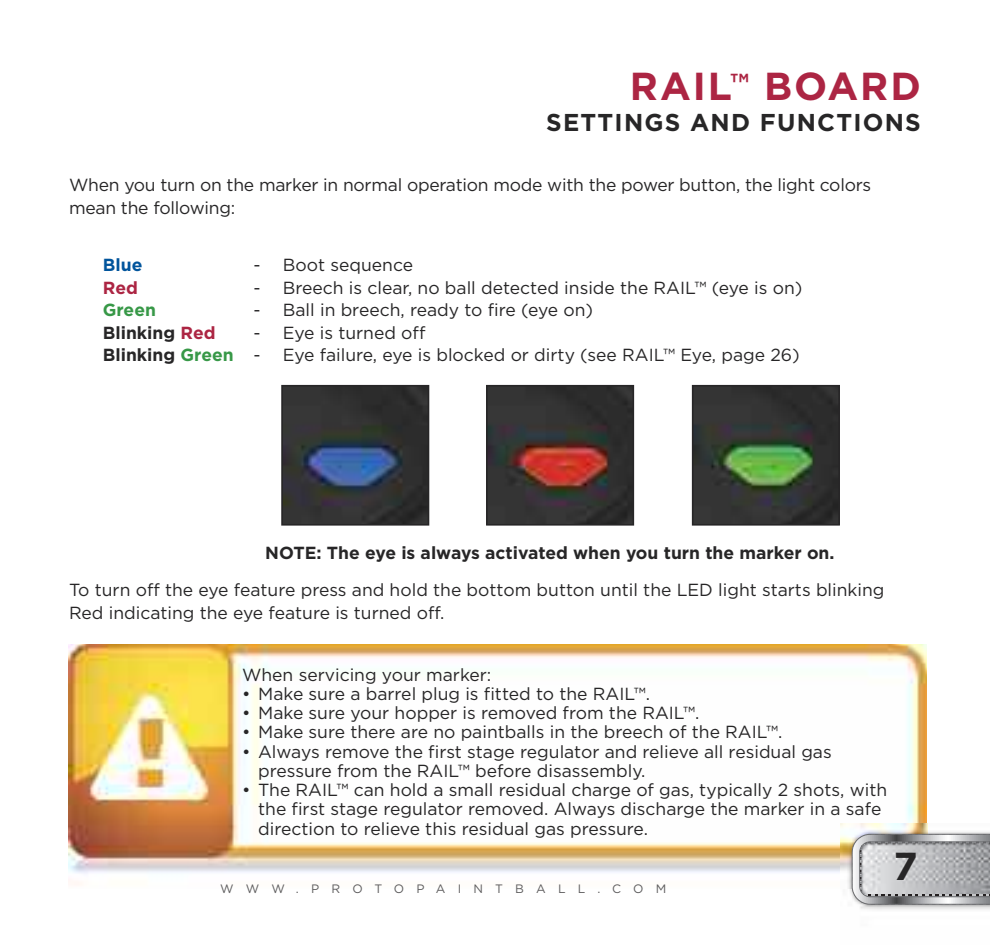
<style>
.page{position:relative;width:990px;height:945px;background:#fff}
.page>*{position:absolute;margin:0;border:0;box-sizing:border-box;transform-origin:0 0}
.t1{font:700 39px "Gotham";letter-spacing:.05em;color:#ac2543}
.t2{font:700 39px "Gotham";color:#272627}
.t3{font:700 24.5px "Gotham";letter-spacing:.05em;color:#272627}
.t4{font:17.5px/22.5px "Gotham";color:#272627}
.t5{font:700 17.5px "Gotham";color:#272627}
.t6{font:700 17.5px "Gotham";color:#379847}
.t7{font:700 17.5px "Gotham";color:#00549c}
.t8{font:700 17.5px "Gotham";color:#ac2543}
.t9{font:12.25px "Gotham";letter-spacing:1em;color:#5d5c5d}
.s1{color:#ac2543}
.s2{font-weight:700}
.s3{font-weight:700;color:#379847}
</style>
<div class="page">
<img style="left:284px;top:388px;width:142px;height:135px">
<div style="left:281px;top:385px;width:148px;height:141px;border:2px solid #272627"></div>
<img style="left:695px;top:388px;width:142px;height:135px">
<div style="left:692px;top:385px;width:148px;height:141px;border:2px solid #272627"></div>
<img style="left:489px;top:388px;width:142px;height:135px">
<div style="left:486px;top:385px;width:148px;height:141px;border:2px solid #272627"></div>
<img style="left:68px;top:644px;width:859px;height:241px">
<img style="left:841px;top:824px;width:149px;height:86px">
<svg style="left:852px;top:834px;width:138px;height:71px;background:#a2a3a5"></svg>
<img style="left:861px;top:843px;width:129px;height:51px">
<h1 class="t1" style="left:630px;top:64px;width:292px">RAIL<sup>™</sup> BOARD</h1>
<h2 class="t3" style="left:546px;top:108px;width:376px">SETTINGS AND FUNCTIONS</h2>
<p class="t4" style="left:69px;top:174px;width:804px">When you turn on the marker in normal operation mode with the power button, the light colors mean the following:</p>
<p class="t7" style="left:103px;top:255px;width:41px">Blue</p>
<p class="t4" style="left:253px;top:254px;width:161px">- Boot sequence</p>
<p class="t8" style="left:103px;top:277px;width:37px">Red</p>
<p class="t4" style="left:253px;top:276px;width:551px">- Breech is clear, no ball detected inside the RAIL™ (eye is on)</p>
<p class="t6" style="left:103px;top:300px;width:55px">Green</p>
<p class="t4" style="left:253px;top:299px;width:341px">- Ball in breech, ready to fire (eye on)</p>
<p class="t5" style="left:103px;top:322px;width:114px">Blinking <span class="s1">Red</span></p>
<p class="t4" style="left:103px;top:321px;width:324px;text-indent:151px">- Eye is turned off<br><span class="s2">Blinking</span> <span class="s3">Green</span> -</p>
<p class="t4" style="left:283px;top:344px;width:518px">Eye failure, eye is blocked or dirty (see RAIL™ Eye, page 26)</p>
<p class="t5" style="left:265px;top:542px;width:571px">NOTE: The eye is always activated when you turn the marker on.</p>
<p class="t4" style="left:69px;top:579px;width:817px">To turn off the eye feature press and hold the bottom button until the LED light starts blinking<br>Red indicating the eye feature is turned off.</p>
<p class="t4" style="left:242px;top:663px;width:251px">When servicing your marker:</p>
<p class="t4" style="left:242px;top:683px;width:409px">• Make sure a barrel plug is fitted to the RAIL™.</p>
<p class="t4" style="left:242px;top:702px;width:459px">• Make sure your hopper is removed from the RAIL™.</p>
<p class="t4" style="left:242px;top:721px;width:542px">• Make sure there are no paintballs in the breech of the RAIL™.</p>
<p class="t4" style="left:258px;top:742px;width:575px;line-height:19.2px;text-indent:-16px">• Always remove the first stage regulator and relieve all residual gas pressure from the RAIL™ before disassembly.</p>
<p class="t4" style="left:258px;top:780px;width:631px;line-height:19.2px;text-indent:-16px">• The RAIL™ can hold a small residual charge of gas, typically 2 shots, with the first stage regulator removed. Always discharge the marker in a safe direction to relieve this residual gas pressure.</p>
<p class="t9" style="left:220px;top:882px;width:448px">WWW.PROTOPAINTBALL.COM</p>
<h1 class="t2" style="left:894px;top:843px;width:26px">7</h1>
</div>
